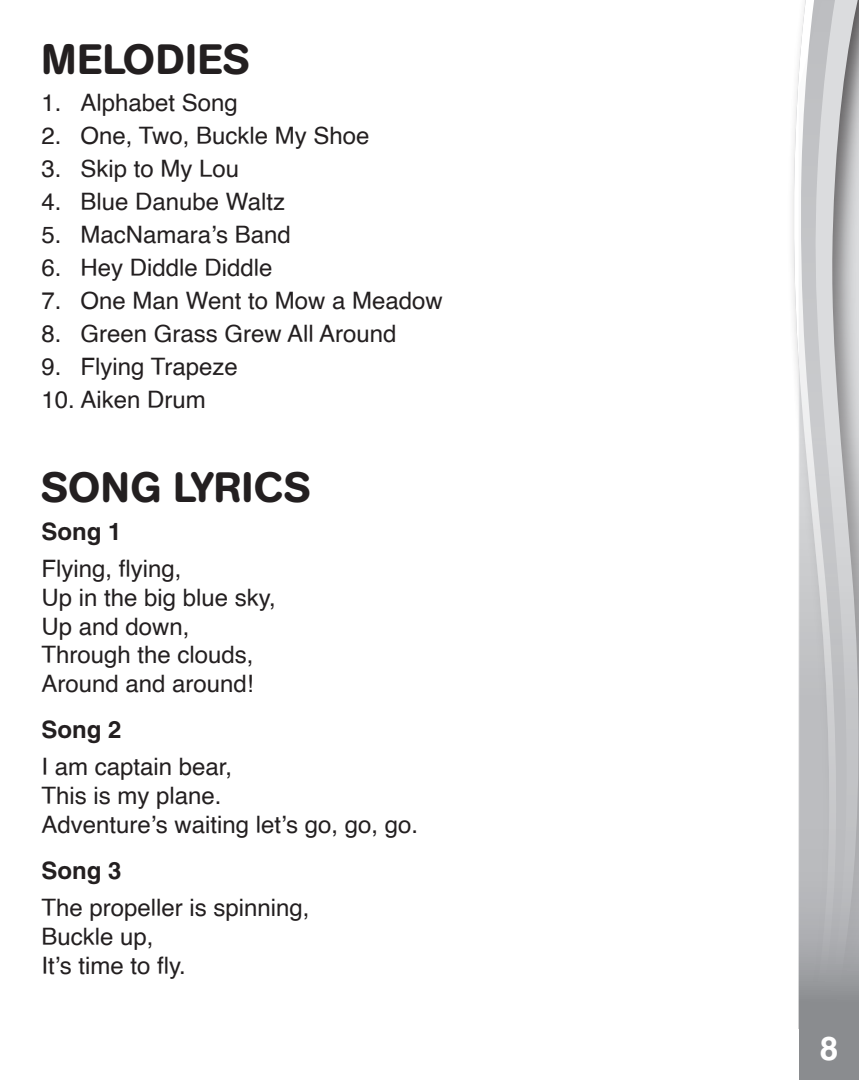
<style>
.page{position:relative;width:859px;height:1080px;background:#fff}
.page>*{position:absolute;margin:0;border:0;box-sizing:border-box;transform-origin:0 0}
.t1{font:500 42px "AG Book Rounded";letter-spacing:.02em;color:#231f20}
.t2{font:700 33px "Helvetica";color:#fff}
.t3{font:24px/28.8px "Helvetica";color:#231f20}
.t4{font:700 24px "Helvetica";color:#231f20}
</style>
<div class="page">
<svg style="left:793px;top:59px;width:6px;height:970px"></svg>
<svg style="left:799px;top:0;width:60px;height:1080px;background:#bebfc1"></svg>
<h1 class="t1" style="left:41px;top:34px;width:209px">MELODIES</h1>
<p class="t3" style="left:41px;top:89px;width:198px">1. Alphabet Song</p>
<p class="t3" style="left:41px;top:122px;width:330px">2. One, Two, Buckle My Shoe</p>
<p class="t3" style="left:41px;top:155px;width:199px">3. Skip to My Lou</p>
<p class="t3" style="left:41px;top:188px;width:245px">4. Blue Danube Waltz</p>
<p class="t3" style="left:41px;top:221px;width:251px">5. MacNamara’s Band</p>
<p class="t3" style="left:41px;top:254px;width:233px">6. Hey Diddle Diddle</p>
<p class="t3" style="left:41px;top:287px;width:403px">7. One Man Went to Mow a Meadow</p>
<p class="t3" style="left:41px;top:320px;width:357px">8. Green Grass Grew All Around</p>
<p class="t3" style="left:41px;top:353px;width:198px">9. Flying Trapeze</p>
<p class="t3" style="left:41px;top:386px;width:166px">10. Aiken Drum</p>
<h1 class="t1" style="left:41px;top:463px;width:270px">SONG LYRICS</h1>
<p class="t4" style="left:41px;top:517px;width:82px">Song 1</p>
<p class="t3" style="left:41px;top:555px;width:236px">Flying, flying,<br>Up in the big blue sky,<br>Up and down,<br>Through the clouds,<br>Around and around!</p>
<p class="t4" style="left:41px;top:715px;width:82px">Song 2</p>
<p class="t3" style="left:41px;top:753px;width:378px">I am captain bear,<br>This is my plane.<br>Adventure’s waiting let’s go, go, go.</p>
<p class="t4" style="left:41px;top:856px;width:82px">Song 3</p>
<p class="t3" style="left:41px;top:894px;width:270px">The propeller is spinning,<br>Buckle up,<br>It’s time to fly.</p>
<h2 class="t2" style="left:820px;top:1025px;width:24px">8 <sup>8</sup>8</h2>
</div>
